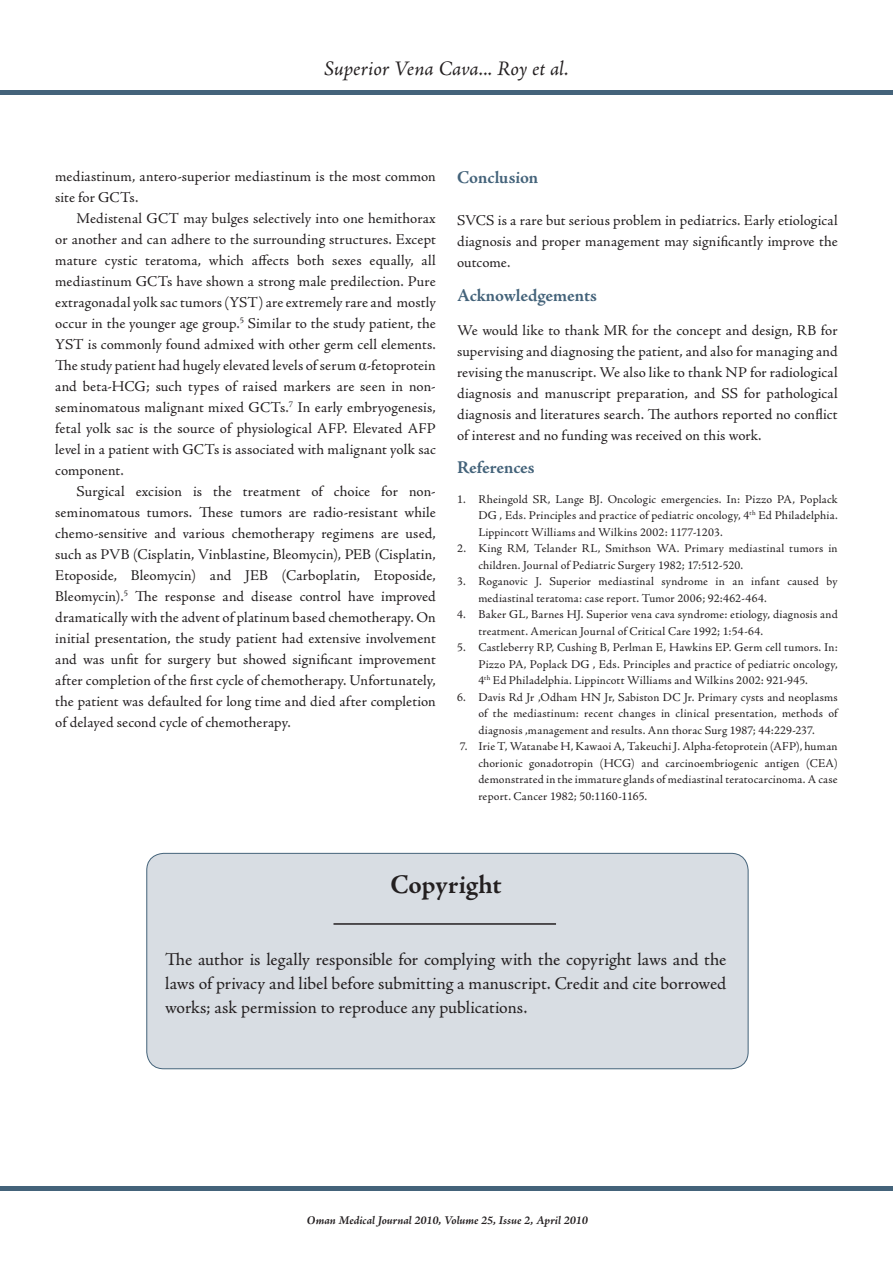
<style>
.page{position:relative;width:893px;height:1263px;background:#fff}
.page>*{position:absolute;margin:0;border:0;box-sizing:border-box;transform-origin:0 0}
.t1{font:700 27px "Adobe Jenson Pro";letter-spacing:-.005em;color:#231f20}
.t2{font:italic 21px "Adobe Jenson Pro";color:#231f20}
.t3{font:18px/24px "Adobe Jenson Pro";letter-spacing:-.005em;color:#231f20;text-align:justify}
._2{font:700 18px "Adobe Jenson Pro";letter-spacing:-.005em;color:#44637a}
.Normal__Web{font:15px/21px "Adobe Jenson Pro";letter-spacing:.005em;color:#231f20;text-align:justify}
.t4{font:12px/16.5px "Adobe Jenson Pro";letter-spacing:.02em;color:#231f20;text-align:justify}
.t5{font:italic 700 12px "Adobe Jenson Pro";color:#231f20}
.s1{font-family:"Times New Roman"}
</style>
<div class="page">
<hr style="left:0;top:90px;width:893px;height:4px;background:#44637a">
<div style="left:0;top:1186px;width:893px;height:5px;background:#44637a"></div>
<div style="left:147px;top:853px;width:601px;height:216px;background:#d8dde3;border-radius:17px"></div>
<div style="left:146px;top:853px;width:602px;height:216px;border:1px solid #44637a;border-radius:17px"></div>
<hr style="left:333px;top:923px;width:223px;height:2px;background:#231f20">
<p class="t2" style="left:324px;top:56px;width:246px">Superior Vena Cava... Roy et al.</p>
<p class="Normal__Web" style="left:55px;top:166px;width:382px">mediastinum, antero-superior mediastinum is the most common site for GCTs.</p>
<p class="Normal__Web" style="left:55px;top:208px;width:382px;text-indent:21px">Medistenal GCT may bulges selectively into one hemithorax or another and can adhere to the surrounding structures. Except mature cystic teratoma, which affects both sexes equally, all mediastinum GCTs have shown a strong male predilection. Pure extragonadal yolk sac tumors (YST) are extremely rare and mostly occur in the younger age group.<sup>5</sup> Similar to the study patient, the YST is commonly found admixed with other germ cell elements.<br>The study patient had hugely elevated levels of serum <span class="s1">α</span>-fetoprotein and beta-HCG; such types of raised markers are seen in non&shy;seminomatous malignant mixed GCTs.<sup>7</sup> In early embryogenesis, fetal yolk sac is the source of physiological AFP. Elevated AFP level in a patient with GCTs is associated with malignant yolk sac component.</p>
<p class="Normal__Web" style="left:55px;top:481px;width:382px;text-indent:21px">Surgical excision is the treatment of choice for non&shy;seminomatous tumors. These tumors are radio-resistant while chemo-sensitive and various chemotherapy regimens are used, such as PVB (Cisplatin, Vinblastine, Bleomycin), PEB (Cisplatin, Etoposide, Bleomycin) and JEB (Carboplatin, Etoposide, Bleomycin).<sup>5</sup> The response and disease control have improved dramatically with the advent of platinum based chemotherapy. On initial presentation, the study patient had extensive involvement and was unfit for surgery but showed significant improvement after completion of the first cycle of chemotherapy. Unfortunately, the patient was defaulted for long time and died after completion of delayed second cycle of chemotherapy.</p>
<p class="_2" style="left:457px;top:167px;width:83px">Conclusion</p>
<p class="Normal__Web" style="left:457px;top:210px;width:382px">SVCS is a rare but serious problem in pediatrics. Early etiological diagnosis and proper management may significantly improve the outcome.</p>
<p class="_2" style="left:457px;top:285px;width:141px">Acknowledgements</p>
<p class="Normal__Web" style="left:457px;top:320px;width:382px">We would like to thank MR for the concept and design, RB for supervising and diagnosing the patient, and also for managing and revising the manuscript. We also like to thank NP for radiological diagnosis and manuscript preparation, and SS for pathological diagnosis and literatures search. The authors reported no conflict of interest and no funding was received on this work.</p>
<p class="_2" style="left:457px;top:457px;width:79px">References</p>
<p class="t4" style="left:478px;top:491px;width:361px;text-indent:-21px">1. Rheingold SR, Lange BJ. Oncologic emergencies. In: Pizzo PA, Poplack DG , Eds. Principles and practice of pediatric oncology, 4<sup>th</sup> Ed Philadelphia.<br>Lippincott Williams and Wilkins 2002: 1177-1203.</p>
<p class="t4" style="left:478px;top:540px;width:361px;text-indent:-21px">2. King RM, Telander RL, Smithson WA. Primary mediastinal tumors in children. Journal of Pediatric Surgery 1982; 17:512-520.</p>
<p class="t4" style="left:478px;top:573px;width:361px;text-indent:-21px">3. Roganovic J. Superior mediastinal syndrome in an infant caused by mediastinal teratoma: case report. Tumor 2006; 92:462-464.</p>
<p class="t4" style="left:478px;top:606px;width:361px;text-indent:-21px">4. Baker GL, Barnes HJ. Superior vena cava syndrome: etiology, diagnosis and treatment. American Journal of Critical Care 1992; 1:54-64.</p>
<p class="t4" style="left:478px;top:639px;width:361px;text-indent:-21px">5. Castleberry RP, Cushing B, Perlman E, Hawkins EP. Germ cell tumors. In:<br>Pizzo PA, Poplack DG , Eds. Principles and practice of pediatric oncology, 4<sup>th</sup> Ed Philadelphia. Lippincott Williams and Wilkins 2002: 921-945.</p>
<p class="t4" style="left:478px;top:689px;width:361px;text-indent:-21px">6. Davis Rd Jr ,Odham HN Jr, Sabiston DC Jr. Primary cysts and neoplasms of the mediastinum: recent changes in clinical presentation, methods of diagnosis ,management and results. Ann thorac Surg 1987; 44:229-237.</p>
<p class="t4" style="left:478px;top:738px;width:361px;text-indent:-19px">7. Irie T, Watanabe H, Kawaoi A, Takeuchi J. Alpha-fetoprotein (AFP), human chorionic gonadotropin (HCG) and carcinoembriogenic antigen (CEA) demonstrated in the immature glands of mediastinal teratocarcinoma. A case report. Cancer 1982; 50:1160-1165.</p>
<p class="t1" style="left:390px;top:870px;width:112px">Copyright</p>
<p class="t3" style="left:165px;top:948px;width:563px">The author is legally responsible for complying with the copyright laws and the laws of privacy and libel before submitting a manuscript. Credit and cite borrowed works; ask permission to reproduce any publications.</p>
<p class="t5" style="left:307px;top:1214px;width:283px">Oman Medical Journal 2010, Volume 25, Issue 2, April 2010</p>
</div>
